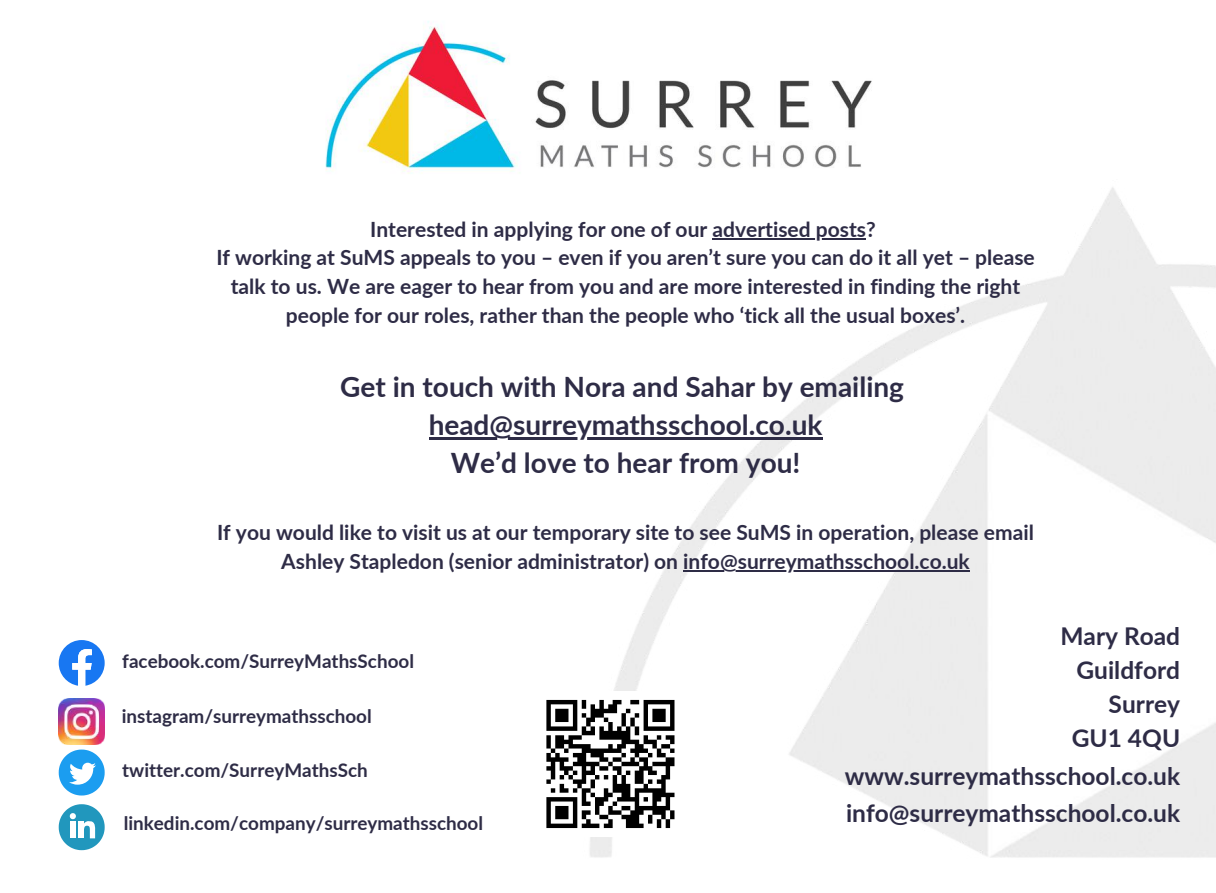
<style>
.page{position:relative;width:1216px;height:893px;background:#fff}
.page>*{position:absolute;margin:0;border:0;box-sizing:border-box;transform-origin:0 0}
.t1{font:700 28px/38.1px "Lato";color:#2e2c46;text-align:center}
.t2{font:700 24.5px/34.1px "Lato";color:#2e2c46;text-align:right}
.t3{font:700 21px/28.9px "Lato";color:#2e2c46;text-align:center}
.t4{font:700 18.9px "Lato";color:#2e2c46}
</style>
<div class="page">
<img style="left:325px;top:21px;width:547px;height:153px">
<img style="left:537px;top:153px;width:678px;height:705px">
<div style="left:537px;top:691px;width:146px;height:145px;background:#fff"></div>
<svg style="left:546px;top:699px;width:129px;height:130px"></svg>
<svg style="left:59px;top:640px;width:46px;height:46px"></svg>
<svg style="left:59px;top:749px;width:46px;height:46px"></svg>
<img style="left:59px;top:698px;width:46px;height:46px">
<svg style="left:59px;top:804px;width:46px;height:46px"></svg>
<hr style="left:712px;top:238px;width:154px;height:1px;background:#2e2c46">
<hr style="left:428px;top:437px;width:394px;height:3px;background:#2e2c46">
<hr style="left:683px;top:570px;width:286px;height:1px;background:#2e2c46">
<p class="t3" style="left:216px;top:214px;width:820px">Interested in applying for one of our advertised posts?<br>If working at SuMS appeals to you – even if you aren’t sure you can do it all yet – please talk to us. We are eager to hear from you and are more interested in finding the right people for our roles, rather than the people who ‘tick all the usual boxes’.</p>
<h1 class="t1" style="left:340px;top:367px;width:565px">Get in touch with Nora and Sahar by emailing head@surreymathsschool.co.uk<br>We’d love to hear from you!</h1>
<p class="t3" style="left:217px;top:517px;width:818px">If you would like to visit us at our temporary site to see SuMS in operation, please email<br>Ashley Stapledon (senior administrator) on info@surreymathsschool.co.uk</p>
<p class="t4" style="left:122px;top:649px;width:293px">facebook.com/SurreyMathsSchool</p>
<p class="t4" style="left:122px;top:704px;width:251px">instagram/surreymathsschool</p>
<p class="t4" style="left:122px;top:757px;width:247px">twitter.com/SurreyMathsSch</p>
<p class="t4" style="left:124px;top:811px;width:361px">linkedin.com/company/surreymathsschool</p>
<p class="t2" style="left:1060px;top:618px;width:121px">Mary Road<br>Guildford<br>Surrey<br>GU1 4QU</p>
<p class="t2" style="left:844px;top:756px;width:337px;line-height:37.1px;text-align:left">www.surreymathsschool.co.uk info@surreymathsschool.co.uk</p>
</div>
